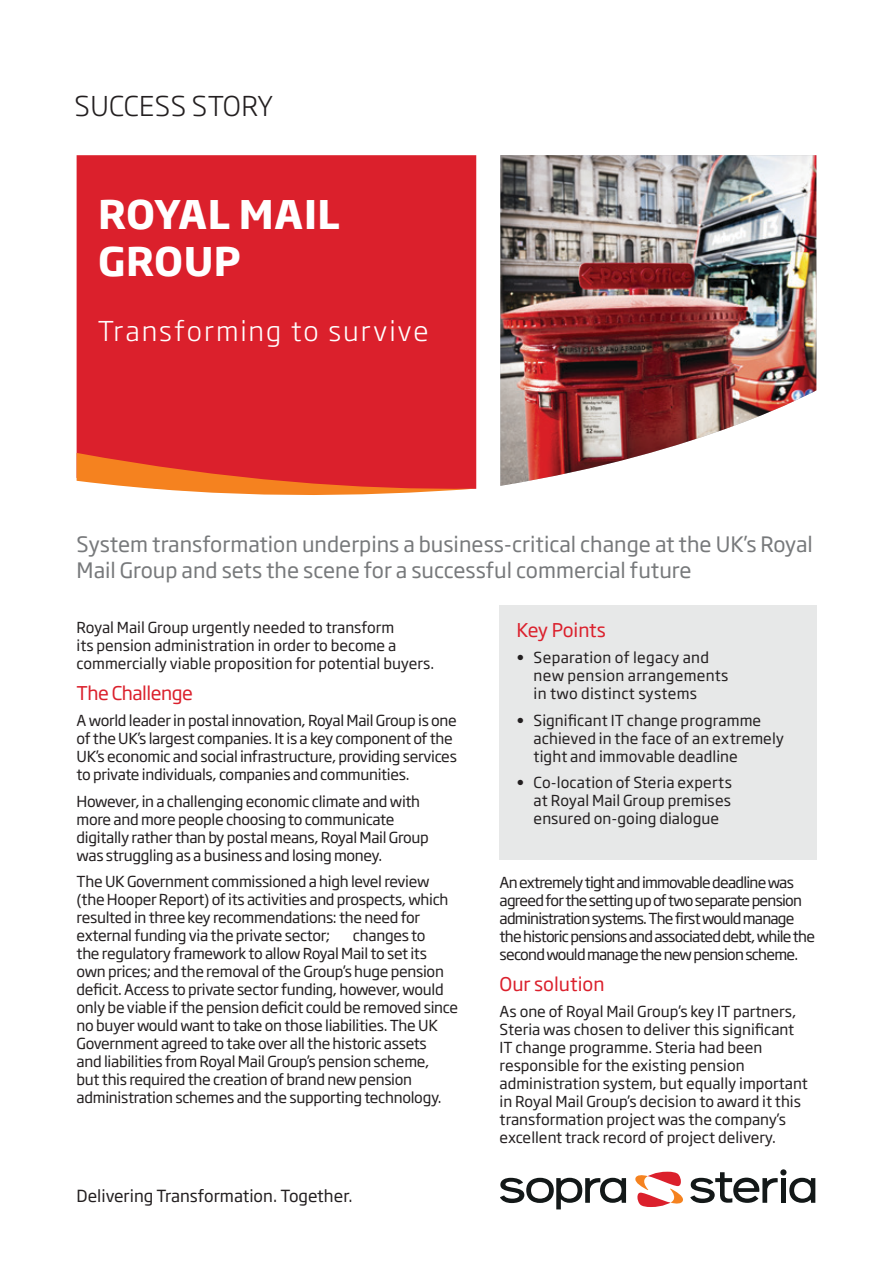
<style>
.page{position:relative;width:893px;height:1263px;background:#fff}
.page>*{position:absolute;margin:0;border:0;box-sizing:border-box;transform-origin:0 0}
.t1{font:700 39px/46.8px "Soho Gothic Pro";letter-spacing:.015em;color:#fff}
.t2{font:300 27px "Soho Gothic Pro";letter-spacing:.07em;color:#fff}
.t3{font:300 27px "Soho Gothic Pro";letter-spacing:.015em;color:#231f20}
.t4{font:21px/25.2px "Soho Gothic Pro";color:#77797b}
.t5{font:18.75px "Soho Gothic Pro";letter-spacing:-.02em;color:#db202c}
.t6{font:18.75px "Soho Gothic Pro";color:#db202c}
.t7{font:16.5px "Soho Gothic Pro";color:#231f20}
.CONTENU{font:15px/18px "Soho Gothic Pro";letter-spacing:-.02em;color:#231f20}
.CONTENU-2{font:15px/18px "Soho Gothic Pro";color:#231f20}
.CONTENU-3{font:15px/18px "Soho Gothic Pro";letter-spacing:-.05em;color:#231f20}
.CONTENU-4{font:15px/18px "Soho Gothic Pro";letter-spacing:.005em;color:#231f20}
.CONTENU-5{font:15px/18px "Soho Gothic Pro";letter-spacing:.02em;color:#231f20}
</style>
<div class="page">
<div style="left:77px;top:155px;width:399px;height:298px;background:#db202c"></div>
<svg style="left:77px;top:453px;width:399px;height:42px;background:#e6543a"></svg>
<svg style="left:690px;top:1169px;width:125px;height:34px"></svg>
<svg style="left:501px;top:1178px;width:125px;height:31px"></svg>
<svg style="left:635px;top:1172px;width:48px;height:35px"></svg>
<img style="left:500px;top:155px;width:316px;height:331px">
<div style="left:500px;top:605px;width:317px;height:254px;background:#e7e8e8"></div>
<p class="t3" style="left:75px;top:85px;width:200px">SUCCESS STORY</p>
<p class="t1" style="left:98px;top:188px;width:244px">ROYAL MAIL<br>GROUP</p>
<p class="t2" style="left:98px;top:310px;width:332px">Transforming to survive</p>
<p class="t4" style="left:77px;top:531px;width:738px">System transformation underpins a business-critical change at the UK’s Royal<br>Mail Group and sets the scene for a successful commercial future</p>
<p class="CONTENU-2" style="left:77px;top:617px;width:359px">Royal Mail Group urgently needed to transform<br>its pension administration in order to become a commercially viable proposition for potential buyers.</p>
<p class="t5" style="left:77px;top:678px;width:118px">The Challenge</p>
<p class="CONTENU" style="left:77px;top:711px;width:382px">A world leader in postal innovation, Royal Mail Group is one of the UK’s largest companies. It is a key component of the UK’s economic and social infrastructure, providing services to private individuals, companies and communities.</p>
<p class="CONTENU" style="left:77px;top:791px;width:354px">However, in a challenging economic climate and with more and more people choosing to communicate digitally rather than by postal means, Royal Mail Group was struggling as a business and losing money.</p>
<p class="CONTENU" style="left:77px;top:872px;width:373px">The UK Government commissioned a high level review (the Hooper Report) of its activities and prospects, which resulted in three key recommendations: the need for external funding via the private sector;</p>
<p class="t5" style="left:517px;top:615px;width:91px">Key Points</p>
<p class="CONTENU-5" style="left:534px;top:648px;width:196px;text-indent:-17px">• Separation of legacy and new pension arrangements in two distinct systems</p>
<p class="CONTENU-4" style="left:534px;top:710px;width:252px;text-indent:-17px">• Significant IT change programme achieved in the face of an extremely tight and immovable deadline</p>
<p class="CONTENU" style="left:534px;top:773px;width:200px;text-align:justify;text-indent:-17px">• Co-location of Steria experts at Royal Mail Group premises ensured on-going dialogue</p>
<p class="CONTENU-3" style="left:500px;top:872px;width:317px">An extremely tight and immovable deadline was agreed for the setting up of two separate pension administration systems. The first would manage the historic pensions and associated debt, while the second would manage the new pension scheme.</p>
<p class="t6" style="left:500px;top:969px;width:106px">Our solution</p>
<p class="CONTENU-2" style="left:500px;top:1002px;width:310px">As one of Royal Mail Group’s key IT partners, Steria was chosen to deliver this significant IT change programme. Steria had been responsible for the existing pension administration system, but equally important in Royal Mail Group’s decision to award it this transformation project was the company’s excellent track record of project delivery.</p>
<p class="CONTENU" style="left:77px;top:926px;width:383px;text-indent:276px">changes to<br>the regulatory framework to allow Royal Mail to set its own prices; and the removal of the Group’s huge pension deficit. Access to private sector funding, however, would only be viable if the pension deficit could be removed since no buyer would want to take on those liabilities. The UK Government agreed to take over all the historic assets<br>and liabilities from Royal Mail Group’s pension scheme,<br>but this required the creation of brand new pension administration schemes and the supporting technology.</p>
<p class="t7" style="left:77px;top:1183px;width:277px">Delivering Transformation. Together.</p>
</div>
